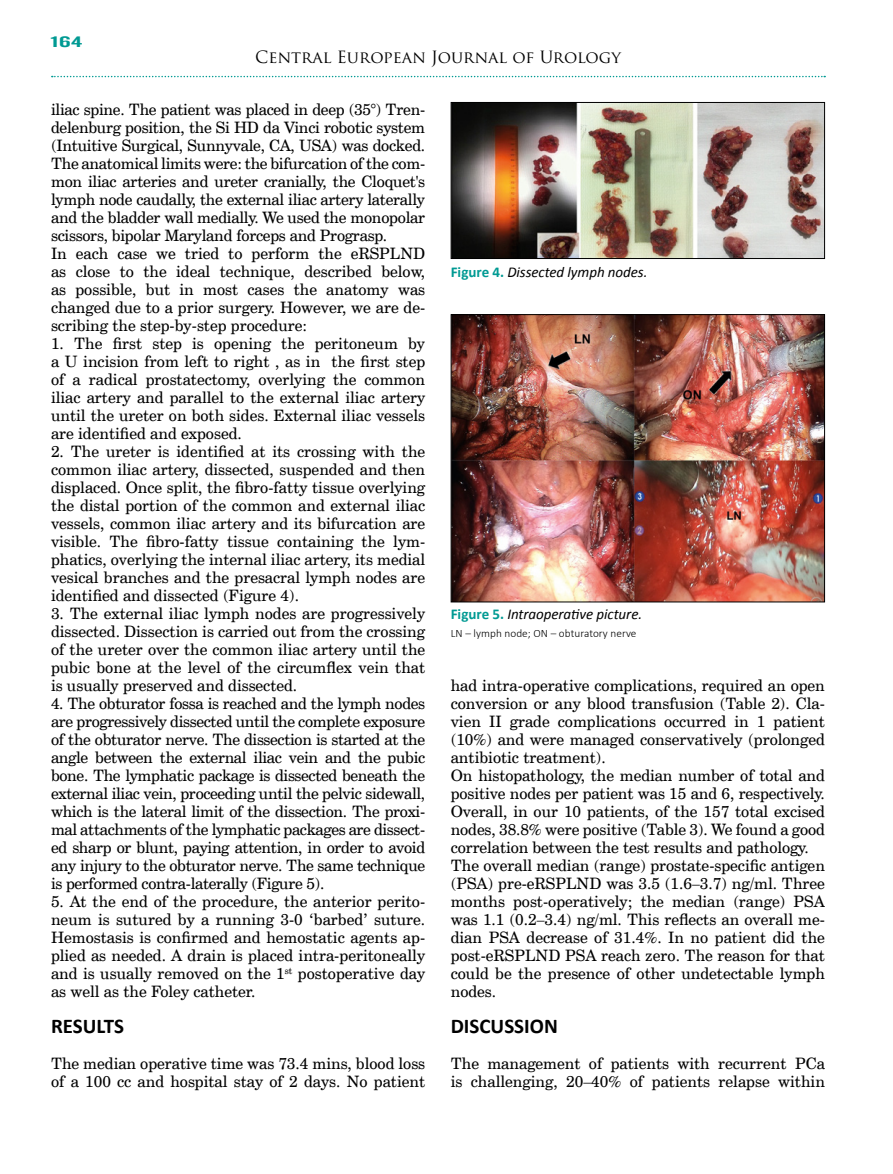
<style>
.page{position:relative;width:893px;height:1174px;background:#fff}
.page>*{position:absolute;margin:0;border:0;box-sizing:border-box;transform-origin:0 0}
.t1{font:700 21px "Calibri";color:#000}
.t2{font:16.5px "Trajan Pro";color:#000}
.t3{font:15.75px/18px "Cent Schbook EU";color:#000;text-align:justify}
.t4{font:italic 15px "Calibri";letter-spacing:-.005em;color:#000}
.t5{font:15px "Alternate Gothic No 2 EU";color:#009a93;scale:2 1}
.t6{font:300 11.25px "Calibri";letter-spacing:.005em;color:#000}
.s1{font-weight:700;font-style:normal;color:#009a93}
</style>
<div class="page">
<svg style="left:52px;top:76px;width:773px;height:1px"></svg>
<img style="left:453px;top:104px;width:370px;height:153px">
<div style="left:451px;top:102px;width:374px;height:157px;border:1px solid #000"></div>
<img style="left:453px;top:316px;width:370px;height:284px">
<div style="left:451px;top:314px;width:374px;height:288px;border:1px solid #000"></div>
<p class="t5" style="left:51px;top:33px;width:17px">164</p>
<p class="t2" style="left:255px;top:47px;width:367px">Central European Journal of Urology</p>
<p class="t3" style="left:51px;top:101px;width:376px;text-align:left">iliac spine. The patient was placed in deep (35°) Tren&shy;delenburg position, the Si HD da Vinci robotic system (Intuitive Surgical, Sunnyvale, CA, USA) was docked.<br>The anatomical limits were: the bifurcation of the com&shy;mon iliac arteries and ureter cranially, the Cloquet's lymph node caudally, the external iliac artery laterally and the bladder wall medially. We used the monopolar scissors, bipolar Maryland forceps and Prograsp.<br>In each case we tried to perform the eRSPLND as close to the ideal technique, described below, as possible, but in most cases the anatomy was changed due to a prior surgery. However, we are de&shy;scribing the step-by-step procedure:</p>
<p class="t3" style="left:51px;top:335px;width:376px">1. The first step is opening the peritoneum by a U incision from left to right , as in the first step of a radical prostatectomy, overlying the common iliac artery and parallel to the external iliac artery until the ureter on both sides. External iliac vessels are identified and exposed.</p>
<p class="t3" style="left:51px;top:443px;width:376px">2. The ureter is identified at its crossing with the common iliac artery, dissected, suspended and then displaced. Once split, the fibro-fatty tissue overlying the distal portion of the common and external iliac vessels, common iliac artery and its bifurcation are visible. The fibro-fatty tissue containing the lym&shy;phatics, overlying the internal iliac artery, its medial vesical branches and the presacral lymph nodes are identified and dissected (Figure 4).</p>
<p class="t3" style="left:51px;top:605px;width:376px">3. The external iliac lymph nodes are progressively dissected. Dissection is carried out from the crossing of the ureter over the common iliac artery until the pubic bone at the level of the circumflex vein that is usually preserved and dissected.</p>
<p class="t3" style="left:51px;top:695px;width:376px">4. The obturator fossa is reached and the lymph nodes are progressively dissected until the complete exposure of the obturator nerve. The dissection is started at the angle between the external iliac vein and the pubic bone. The lymphatic package is dissected beneath the external iliac vein, proceeding until the pelvic sidewall, which is the lateral limit of the dissection. The proxi&shy;mal attachments of the lymphatic packages are dissect&shy;ed sharp or blunt, paying attention, in order to avoid any injury to the obturator nerve. The same technique is performed contra-laterally (Figure 5).</p>
<p class="t3" style="left:51px;top:893px;width:376px">5. At the end of the procedure, the anterior perito&shy;neum is sutured by a running 3-0 ‘barbed’ suture.<br>Hemostasis is confirmed and hemostatic agents ap&shy;plied as needed. A drain is placed intra-peritoneally and is usually removed on the 1<sup>st</sup> postoperative day as well as the Foley catheter.</p>
<h1 class="t1" style="left:51px;top:1012px;width:75px">RESULTS</h1>
<p class="t3" style="left:51px;top:1055px;width:376px">The median operative time was 73.4 mins, blood loss of a 100 cc and hospital stay of 2 days. No patient</p>
<p class="t4" style="left:451px;top:262px;width:198px"><span class="s1">Figure 4.</span> Dissected lymph nodes.</p>
<p class="t4" style="left:451px;top:604px;width:193px"><span class="s1">Figure 5.</span> Intraoperative picture.</p>
<p class="t6" style="left:451px;top:626px;width:187px">LN – lymph node; ON – obturatory nerve</p>
<p class="t3" style="left:451px;top:677px;width:376px;text-align:left">had intra-operative complications, required an open conversion or any blood transfusion (Table 2). Cla&shy;vien II grade complications occurred in 1 patient (10%) and were managed conservatively (prolonged antibiotic treatment).<br>On histopathology, the median number of total and positive nodes per patient was 15 and 6, respectively.<br>Overall, in our 10 patients, of the 157 total excised nodes, 38.8% were positive (Table 3). We found a good correlation between the test results and pathology.<br>The overall median (range) prostate-specific antigen (PSA) pre-eRSPLND was 3.5 (1.6–3.7) ng/ml. Three months post-operatively; the median (range) PSA was 1.1 (0.2–3.4) ng/ml. This reflects an overall me&shy;dian PSA decrease of 31.4%. In no patient did the post-eRSPLND PSA reach zero. The reason for that could be the presence of other undetectable lymph nodes.</p>
<h1 class="t1" style="left:451px;top:1012px;width:109px">DISCUSSION</h1>
<p class="t3" style="left:451px;top:1055px;width:376px">The management of patients with recurrent PCa is challenging, 20–40% of patients relapse within</p>
</div>
